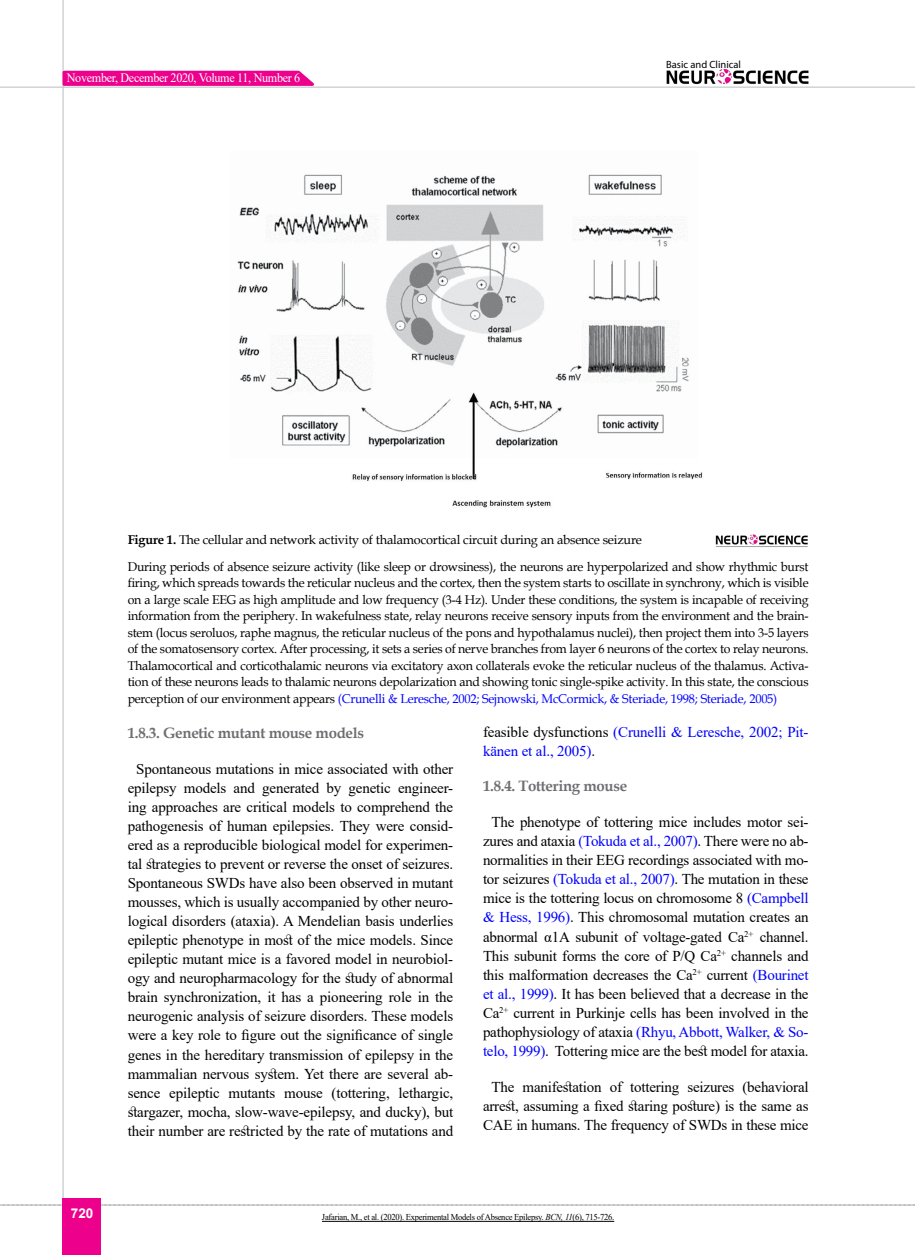
<style>
.page{position:relative;width:915px;height:1255px;background:#fff}
.page>*{position:absolute;margin:0;border:0;box-sizing:border-box;transform-origin:0 0}
.t1{font:15px/19px "Times New Roman";letter-spacing:-.01em;color:#000;text-align:center}
.t2{font:15px/19px "Times New Roman";letter-spacing:-.01em;color:#00f}
.t3{font:700 15px "Book Antiqua";letter-spacing:-.02em;color:#6d6e71}
.t4{font:700 13.5px "Arial";color:#fff}
.t5{font:12.75px/16.5px "Book Antiqua";letter-spacing:-.015em;color:#000}
.t6{font:12.75px "Times New Roman";letter-spacing:-.025em;color:#fff;scale:.95 1}
.t7{font:10.5px "Myriad Pro";color:#000}
.t8{font:9px "Times New Roman";letter-spacing:-.03em;color:#000;scale:.95 1}
.s1{font-weight:700}
.s2{color:#00f}
.s3{color:#000}
.s4{font-style:italic}
</style>
<div class="page">
<svg style="left:0;top:1204px;width:915px;height:1px"></svg>
<hr style="left:62px;top:0;width:2px;height:1254px;background:#c2c4c6">
<hr style="left:0;top:87px;width:914px;height:1px;background:#c2c4c6">
<img style="left:666px;top:69px;width:142px;height:16px">
<div style="left:63px;top:1198px;width:38px;height:56px;background:#ec008c"></div>
<svg style="left:61px;top:69px;width:259px;height:18px;background:#ee32a1"></svg>
<img style="left:715px;top:534px;width:92px;height:13px">
<img style="left:237px;top:174px;width:465px;height:334px">
<hr style="left:322px;top:1220px;width:292px;height:1px;background:#000">
<p class="t6" style="left:67px;top:69px;width:247px">November, December 2020, Volume 11, Number 6</p>
<p class="t7" style="left:666px;top:58px;width:76px">Basic and Clinical</p>
<p class="t5" style="left:128px;top:526px;width:682px;line-height:26.2px"><span class="s1">Figure 1.</span> The cellular and network activity of thalamocortical circuit during an absence seizure<br>During periods of absence seizure activity (like sleep or drowsiness), the neurons are hyperpolarized and show rhythmic burst</p>
<p class="t5" style="left:128px;top:574px;width:682px;text-align:justify">firing, which spreads towards the reticular nucleus and the cortex, then the system starts to oscillate in synchrony, which is visible on a large scale EEG as high amplitude and low frequency (3-4 Hz). Under these conditions, the system is incapable of receiving information from the periphery. In wakefulness state, relay neurons receive sensory inputs from the environment and the brain&shy;stem (locus seroluos, raphe magnus, the reticular nucleus of the pons and hypothalamus nuclei), then project them into 3-5 layers of the somatosensory cortex. After processing, it sets a series of nerve branches from layer 6 neurons of the cortex to relay neurons.<br>Thalamocortical and corticothalamic neurons via excitatory axon collaterals evoke the reticular nucleus of the thalamus. Activa&shy;tion of these neurons leads to thalamic neurons depolarization and showing tonic single-spike activity. In this state, the conscious perception of our environment appears <span class="s2">(Crunelli &amp; Leresche, 2002; Sejnowski, McCormick, &amp; Steriade, 1998; Steriade, 2005)</span></p>
<p class="t4" style="left:71px;top:1203px;width:24px">720</p>
<p class="t3" style="left:128px;top:722px;width:238px">1.8.3. Genetic mutant mouse models</p>
<p class="t1" style="left:128px;top:758px;width:327px">Spontaneous mutations in mice associated with other epilepsy models and generated by genetic engineer&shy;ing approaches are critical models to comprehend the pathogenesis of human epilepsies. They were consid&shy;ered as a reproducible biological model for experimen&shy;tal strategies to prevent or reverse the onset of seizures.<br>Spontaneous SWDs have also been observed in mutant mousses, which is usually accompanied by other neuro&shy;logical disorders (ataxia). A Mendelian basis underlies epileptic phenotype in most of the mice models. Since epileptic mutant mice is a favored model in neurobiol&shy;ogy and neuropharmacology for the study of abnormal brain synchronization, it has a pioneering role in the neurogenic analysis of seizure disorders. These models were a key role to figure out the significance of single genes in the hereditary transmission of epilepsy in the mammalian nervous system. Yet there are several ab&shy;sence epileptic mutants mouse (tottering, lethargic, stargazer, mocha, slow-wave-epilepsy, and ducky), but their number are restricted by the rate of mutations and</p>
<p class="t2" style="left:483px;top:722px;width:327px"><span class="s3">feasible dysfunctions</span> (Crunelli &amp; Leresche, 2002; Pit&shy;känen et al., 2005)<span class="s3">.</span></p>
<p class="t3" style="left:483px;top:775px;width:146px">1.8.4. Tottering mouse</p>
<p class="t1" style="left:483px;top:812px;width:327px">The phenotype of tottering mice includes motor sei&shy;zures and ataxia <span class="s2">(Tokuda et al., 2007)</span>. There were no ab&shy;normalities in their EEG recordings associated with mo&shy;tor seizures <span class="s2">(Tokuda et al., 2007)</span>. The mutation in these mice is the tottering locus on chromosome 8 <span class="s2">(Campbell &amp; Hess, 1996)</span>. This chromosomal mutation creates an abnormal α1A subunit of voltage-gated Ca<sup>2+</sup> channel.<br>This subunit forms the core of P/Q Ca<sup>2+</sup> channels and this malformation decreases the Ca<sup>2+</sup> current <span class="s2">(Bourinet et al., 1999)</span>. It has been believed that a decrease in the Ca<sup>2+</sup> current in Purkinje cells has been involved in the pathophysiology of ataxia <span class="s2">(Rhyu, Abbott, Walker, &amp; So&shy;telo, 1999)</span>. Tottering mice are the best model for ataxia.</p>
<p class="t1" style="left:483px;top:1076px;width:327px">The manifestation of tottering seizures (behavioral arrest, assuming a fixed staring posture) is the same as<br>CAE in humans. The frequency of SWDs in these mice</p>
<p class="t8" style="left:322px;top:1210px;width:309px">Jafarian, M., et al. (2020). Experimental Models of Absence Epilepsy. <span class="s4">BCN, 11</span>(6), 715-726.</p>
</div>
